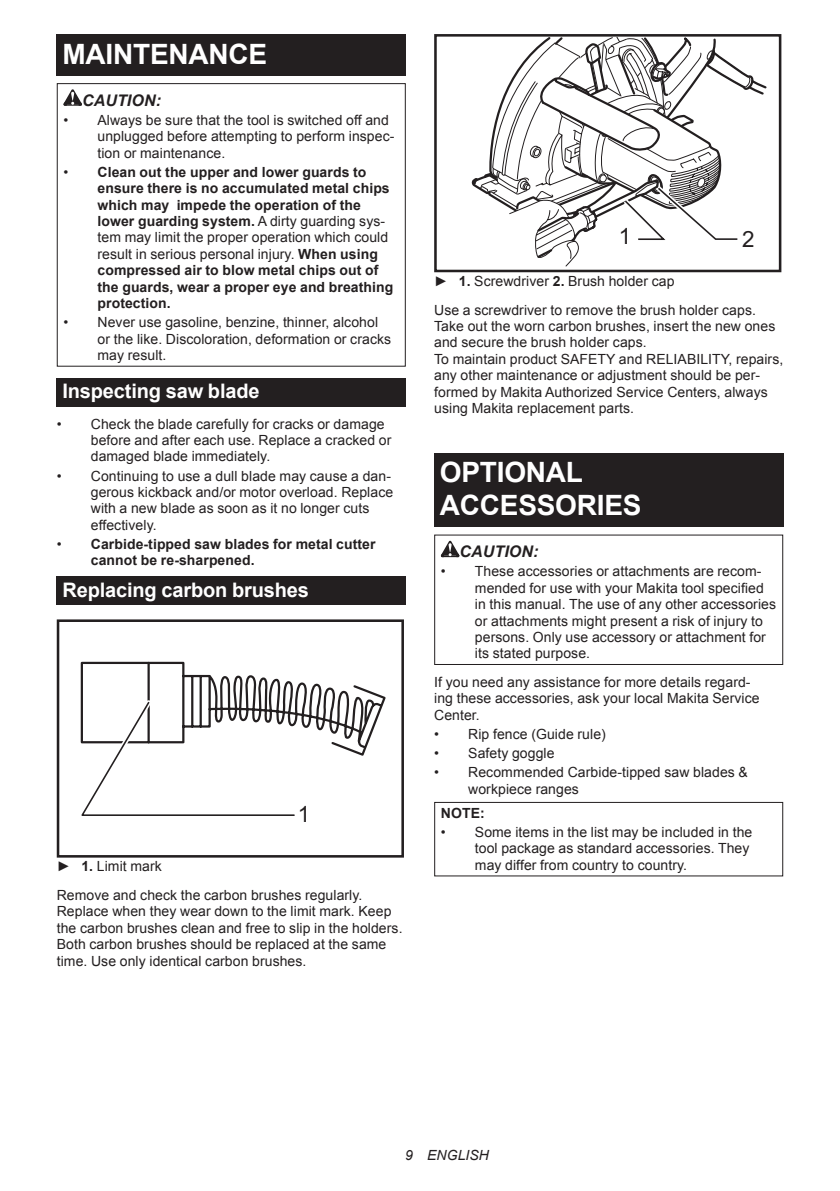
<style>
.page{position:relative;width:840px;height:1191px;background:#fff}
.page>*{position:absolute;margin:0;border:0;box-sizing:border-box;transform-origin:0 0}
.t1{font:700 28px/32.8px "Arial";letter-spacing:-.01em;color:#fff}
.t2{font:22.4px "Arial";color:#231f20}
.t3{font:700 20px "Arial";letter-spacing:-.01em;color:#fff}
.t4{font:italic 700 16px "Arial";letter-spacing:.005em;color:#231f20}
.t5{font:14px/16.4px "Arial";letter-spacing:.005em;color:#231f20}
.t6{font:700 14px/16.4px "Arial";letter-spacing:.005em;color:#231f20}
.t7{font:italic 14px "Arial";letter-spacing:.005em;color:#231f20}
.s1{font-weight:400}
.s2{font-weight:700}
</style>
<div class="page">
<div style="left:57px;top:34px;width:348px;height:41px;background:#231f20"></div>
<svg style="left:63px;top:89px;width:19px;height:17px"></svg>
<div style="left:57px;top:83px;width:348px;height:284px;border:1px solid #231f20"></div>
<div style="left:57px;top:378px;width:348px;height:28px;background:#231f20"></div>
<div style="left:57px;top:576px;width:348px;height:29px;background:#231f20"></div>
<div style="left:57px;top:619px;width:347px;height:238px;border:3px solid #231f20"></div>
<svg style="left:80px;top:619px;width:307px;height:238px"></svg>
<svg style="left:80px;top:696px;width:215px;height:125px"></svg>
<div style="left:434px;top:34px;width:347px;height:238px;border:3px solid #231f20"></div>
<svg style="left:469px;top:35px;width:298px;height:232px"></svg>
<div style="left:434px;top:453px;width:348px;height:73px;background:#231f20"></div>
<svg style="left:440px;top:541px;width:19px;height:16px"></svg>
<div style="left:434px;top:534px;width:348px;height:131px;border:1px solid #231f20"></div>
<div style="left:434px;top:802px;width:348px;height:74px;border:1px solid #231f20"></div>
<h1 class="t1" style="left:62px;top:38px;width:206px">MAINTENANCE</h1>
<p class="t4" style="left:82px;top:89px;width:80px">CAUTION:</p>
<p class="t5" style="left:97px;top:112px;width:298px;text-indent:-34px">• Always be sure that the tool is switched off and unplugged before attempting to perform inspec&shy;tion or maintenance.</p>
<p class="t6" style="left:97px;top:164px;width:297px;text-indent:-34px"><span class="s1">•</span> Clean out the upper and lower guards to ensure there is no accumulated metal chips which may impede the operation of the lower guarding system. <span class="s1">A dirty guarding sys&shy;tem may limit the proper operation which could result in serious personal injury.</span> When using compressed air to blow metal chips out of the guards, wear a proper eye and breathing protection.</p>
<p class="t5" style="left:97px;top:314px;width:295px;text-indent:-34px">• Never use gasoline, benzine, thinner, alcohol or the like. Discoloration, deformation or cracks may result.</p>
<h3 class="t3" style="left:62px;top:378px;width:198px">Inspecting saw blade</h3>
<p class="t5" style="left:91px;top:415px;width:302px;text-indent:-34px">• Check the blade carefully for cracks or damage before and after each use. Replace a cracked or damaged blade immediately.</p>
<p class="t5" style="left:91px;top:467px;width:304px;text-indent:-34px">• Continuing to use a dull blade may cause a dan&shy;gerous kickback and/or motor overload. Replace with a new blade as soon as it no longer cuts effectively.</p>
<p class="t6" style="left:91px;top:536px;width:286px;text-indent:-34px"><span class="s1">•</span> Carbide-tipped saw blades for metal cutter cannot be re-sharpened.</p>
<h3 class="t3" style="left:62px;top:576px;width:248px">Replacing carbon brushes</h3>
<h2 class="t2" style="left:297px;top:799px;width:14px">1</h2>
<p class="t5" style="left:57px;top:852px;width:307px;line-height:28.8px">► <span class="s2">1.</span> Limit mark<br>Remove and check the carbon brushes regularly.</p>
<p class="t5" style="left:57px;top:903px;width:347px">Replace when they wear down to the limit mark. Keep the carbon brushes clean and free to slip in the holders.<br>Both carbon brushes should be replaced at the same time. Use only identical carbon brushes.</p>
<h2 class="t2" style="left:618px;top:222px;width:14px">1</h2>
<h2 class="t2" style="left:741px;top:225px;width:14px">2</h2>
<p class="t5" style="left:434px;top:267px;width:323px;line-height:28.8px">► <span class="s2">1.</span> Screwdriver <span class="s2">2.</span> Brush holder cap<br>Use a screwdriver to remove the brush holder caps.</p>
<p class="t5" style="left:434px;top:318px;width:350px">Take out the worn carbon brushes, insert the new ones and secure the brush holder caps.<br>To maintain product SAFETY and RELIABILITY, repairs, any other maintenance or adjustment should be per&shy;formed by Makita Authorized Service Centers, always using Makita replacement parts.</p>
<h1 class="t1" style="left:439px;top:457px;width:203px">OPTIONAL<br>ACCESSORIES</h1>
<p class="t4" style="left:459px;top:541px;width:80px">CAUTION:</p>
<p class="t5" style="left:474px;top:563px;width:302px;text-indent:-34px">• These accessories or attachments are recom&shy;mended for use with your Makita tool specified in this manual. The use of any other accessories or attachments might present a risk of injury to persons. Only use accessory or attachment for its stated purpose.</p>
<p class="t5" style="left:434px;top:674px;width:327px">If you need any assistance for more details regard&shy;ing these accessories, ask your local Makita Service<br>Center.</p>
<p class="t5" style="left:434px;top:726px;width:173px">• Rip fence (Guide rule)</p>
<p class="t5" style="left:434px;top:745px;width:122px">• Safety goggle</p>
<p class="t5" style="left:468px;top:764px;width:281px;text-indent:-34px">• Recommended Carbide-tipped saw blades &amp; workpiece ranges</p>
<p class="t6" style="left:440px;top:805px;width:45px">NOTE:</p>
<p class="t5" style="left:474px;top:824px;width:279px;text-indent:-34px">• Some items in the list may be included in the tool package as standard accessories. They may differ from country to country.</p>
<p class="t7" style="left:405px;top:1146px;width:85px">9 ENGLISH</p>
</div>
